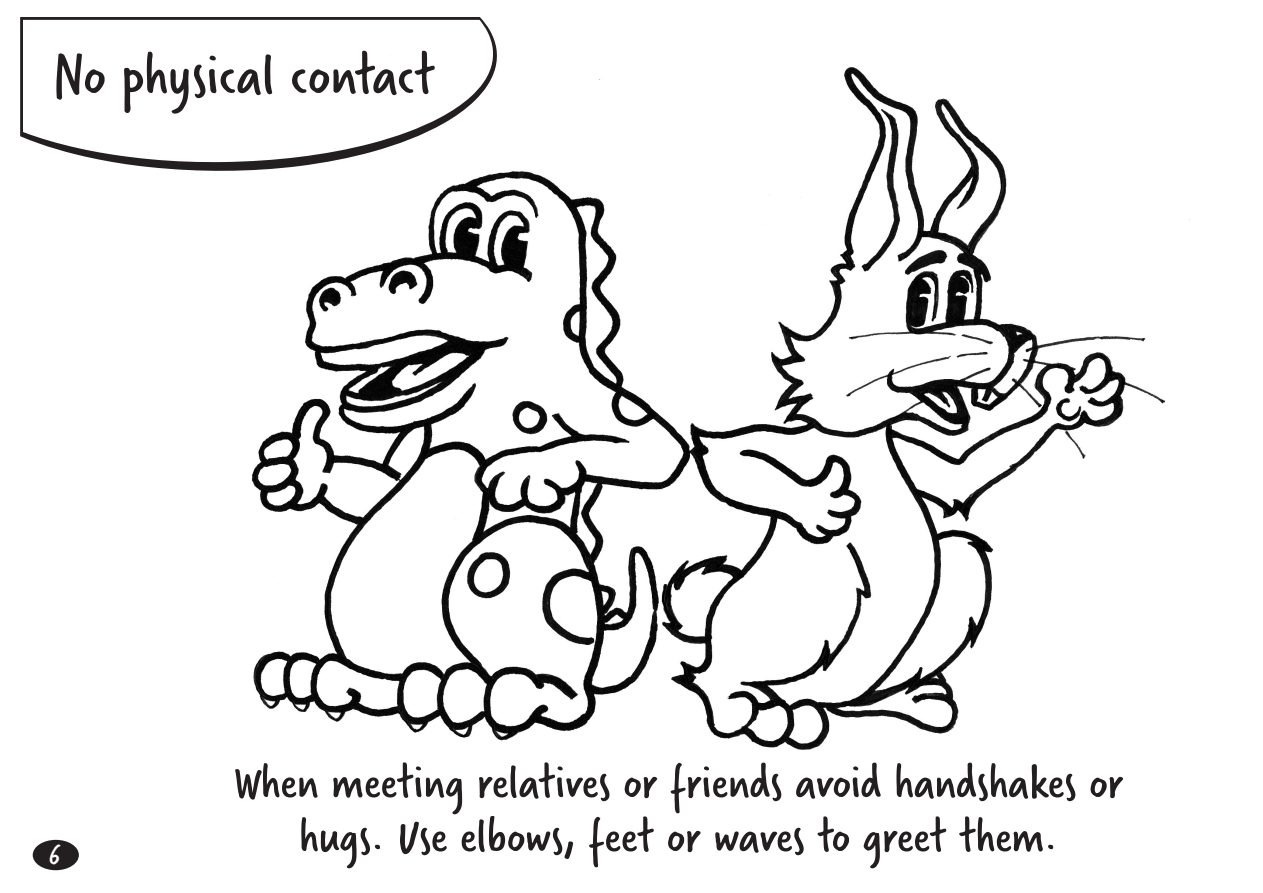
<style>
.page{position:relative;width:1263px;height:893px;background:#fff}
.page>*{position:absolute;margin:0;border:0;box-sizing:border-box;transform-origin:0 0}
.t1{font:62.25px "Verveine";color:#231f20}
.t2{font:51px/54px "Verveine";color:#231f20;text-align:center}
.t3{font:28.5px "Verveine";color:#fff;scale:1.14 1}
</style>
<div class="page">
<img style="left:252px;top:67px;width:938px;height:683px">
<svg style="left:20px;top:17px;width:477px;height:155px"></svg>
<div style="left:33px;top:840px;width:46px;height:30px;background:#231f20;border-radius:50%"></div>
<p class="t1" style="left:53px;top:32px;width:384px">No physical contact</p>
<p class="t3" style="left:49px;top:836px;width:12px">6</p>
<p class="t2" style="left:234px;top:756px;width:891px">When meeting relatives or friends avoid handshakes or hugs. Use elbows, feet or waves to greet them.</p>
</div>
